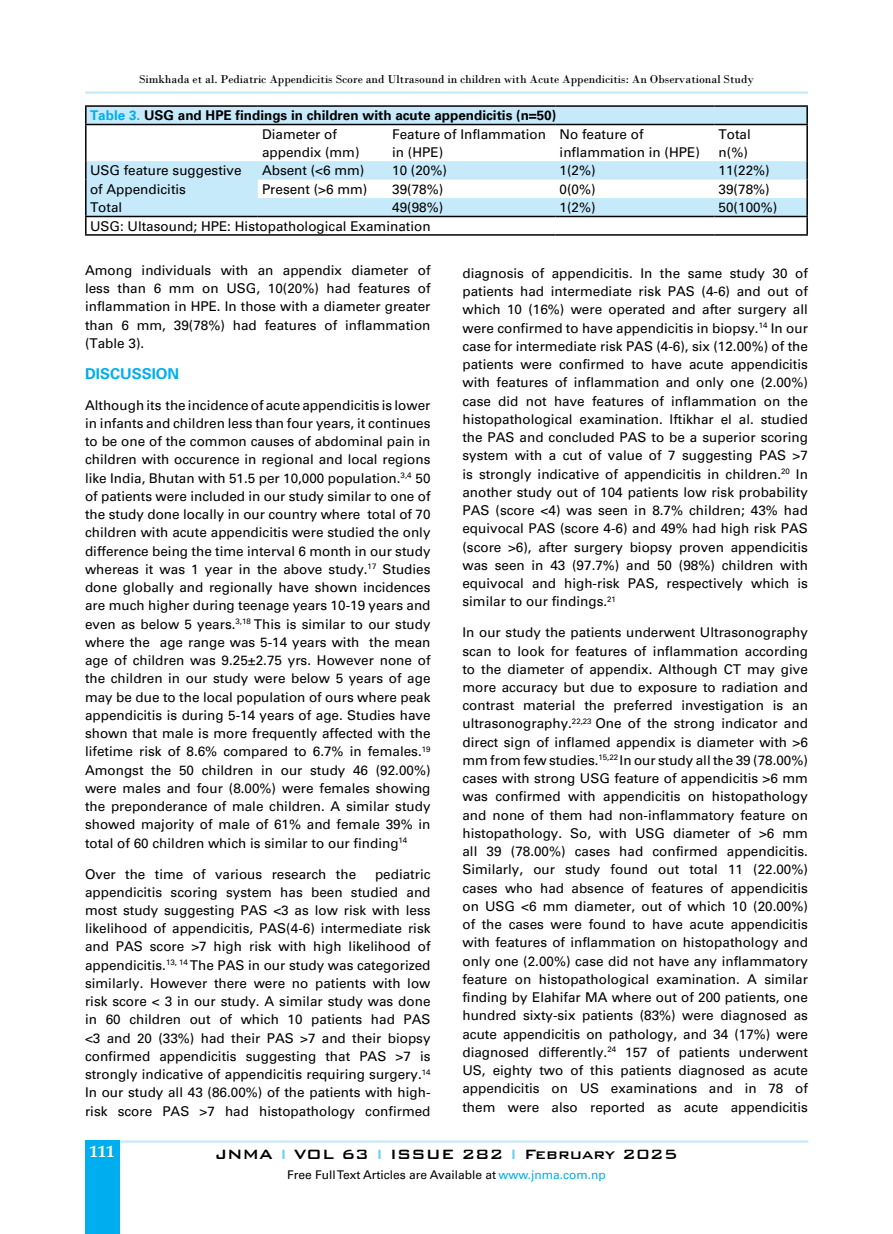
<style>
.page{position:relative;width:893px;height:1234px;background:#fff}
.page>*{position:absolute;margin:0;border:0;box-sizing:border-box;transform-origin:0 0}
.t1{font:500 18px "Bank Gothic BT";color:#000}
.t2{font:700 16.5px "Book Antiqua";color:#fff}
.Introduction{font:700 15px "Univers";color:#00aeef}
.Introduction-2{font:13.5px/18.3px "Univers";color:#000;text-align:justify}
.Introduction-3{font:700 13.5px "Univers";color:#000}
.Introduction-4{font:12px "Bodoni";color:#000}
.t3{font:12px "Univers";color:#000}
.s1{color:#00aeef}
.s2{color:#6dcff6}
</style>
<div class="page">
<hr style="left:85px;top:91px;width:723px;height:3px;background:#c7eafb">
<hr style="left:85px;top:1140px;width:723px;height:2px;background:#c7eafb">
<div style="left:85px;top:1140px;width:35px;height:93px;background:#00aeef"></div>
<svg style="left:87px;top:107px;width:719px;height:109px;fill:#c7eafb"></svg>
<hr style="left:85px;top:105px;width:173px;height:2px;background:#000">
<svg style="left:85px;top:107px;width:2px;height:17px"></svg>
<hr style="left:258px;top:105px;width:130px;height:2px;background:#000">
<hr style="left:388px;top:105px;width:167px;height:2px;background:#000">
<hr style="left:555px;top:105px;width:159px;height:2px;background:#000">
<hr style="left:714px;top:105px;width:94px;height:2px;background:#000">
<svg style="left:806px;top:107px;width:2px;height:17px"></svg>
<hr style="left:85px;top:124px;width:173px;height:1px;background:#000">
<hr style="left:85px;top:125px;width:2px;height:36px;background:#000">
<hr style="left:258px;top:124px;width:130px;height:1px;background:#000">
<hr style="left:388px;top:124px;width:167px;height:1px;background:#000">
<hr style="left:555px;top:124px;width:159px;height:1px;background:#000">
<hr style="left:714px;top:124px;width:94px;height:1px;background:#000">
<hr style="left:806px;top:125px;width:2px;height:36px;background:#000">
<hr style="left:85px;top:216px;width:173px;height:1px;background:#000">
<svg style="left:85px;top:161px;width:2px;height:73px"></svg>
<hr style="left:258px;top:216px;width:130px;height:1px;background:#000">
<hr style="left:388px;top:216px;width:167px;height:1px;background:#000">
<hr style="left:555px;top:216px;width:159px;height:1px;background:#000">
<hr style="left:714px;top:216px;width:94px;height:1px;background:#000">
<svg style="left:806px;top:161px;width:2px;height:73px"></svg>
<hr style="left:85px;top:234px;width:173px;height:2px;background:#000">
<hr style="left:258px;top:234px;width:130px;height:2px;background:#000">
<hr style="left:388px;top:234px;width:167px;height:2px;background:#000">
<hr style="left:555px;top:234px;width:159px;height:2px;background:#000">
<hr style="left:714px;top:234px;width:94px;height:2px;background:#000">
<p class="Introduction-4" style="left:139px;top:72px;width:616px">Simkhada et al. Pediatric Appendicitis Score and Ultrasound in children with Acute Appendicitis: An Observational Study</p>
<p class="Introduction-3" style="left:90px;top:107px;width:468px"><span class="s1">Table 3.</span> USG and HPE findings in children with acute appendicitis (n=50)</p>
<p class="Introduction-2" style="left:262px;top:125px;width:99px">Diameter of appendix (mm)</p>
<p class="Introduction-2" style="left:392px;top:125px;width:155px">Feature of Inflammation in (HPE)</p>
<p class="Introduction-2" style="left:560px;top:125px;width:142px">No feature of inflammation in (HPE)</p>
<p class="Introduction-2" style="left:719px;top:125px;width:34px">Total</p>
<p class="Introduction-2" style="left:719px;top:143px;width:31px">n(%)</p>
<p class="Introduction-2" style="left:90px;top:161px;width:153px">USG feature suggestive of Appendicitis</p>
<p class="Introduction-2" style="left:262px;top:161px;width:104px">Absent (&lt;6 mm)</p>
<p class="Introduction-2" style="left:392px;top:161px;width:56px">10 (20%)</p>
<p class="Introduction-2" style="left:560px;top:161px;width:38px">1(2%)</p>
<p class="Introduction-2" style="left:719px;top:161px;width:53px">11(22%)</p>
<p class="Introduction-2" style="left:262px;top:180px;width:107px">Present (&gt;6 mm)</p>
<p class="Introduction-2" style="left:392px;top:180px;width:53px">39(78%)</p>
<p class="Introduction-2" style="left:560px;top:180px;width:38px">0(0%)</p>
<p class="Introduction-2" style="left:719px;top:180px;width:53px">39(78%)</p>
<p class="Introduction-2" style="left:90px;top:198px;width:34px">Total</p>
<p class="Introduction-2" style="left:392px;top:198px;width:53px">49(98%)</p>
<p class="Introduction-2" style="left:560px;top:198px;width:38px">1(2%)</p>
<p class="Introduction-2" style="left:719px;top:198px;width:60px">50(100%)</p>
<p class="Introduction-2" style="left:90px;top:217px;width:342px">USG: Ultasound; HPE: Histopathological Examination</p>
<p class="Introduction-2" style="left:85px;top:261px;width:347px">Among individuals with an appendix diameter of less than 6 mm on USG, 10(20%) had features of inflammation in HPE. In those with a diameter greater than 6 mm, 39(78%) had features of inflammation (Table 3).</p>
<p class="Introduction" style="left:85px;top:364px;width:96px">DISCUSSION</p>
<p class="Introduction-2" style="left:85px;top:396px;width:347px">Although its the incidence of acute appendicitis is lower in infants and children less than four years, it continues to be one of the common causes of abdominal pain in children with occurence in regional and local regions like India, Bhutan with 51.5 per 10,000 population.<sup>3,4</sup> 50 of patients were included in our study similar to one of the study done locally in our country where total of 70 children with acute appendicitis were studied the only difference being the time interval 6 month in our study whereas it was 1 year in the above study.<sup>17</sup> Studies done globally and regionally have shown incidences are much higher during teenage years 10-19 years and even as below 5 years.<sup>3,18</sup> This is similar to our study where the age range was 5-14 years with the mean age of children was 9.25±2.75 yrs. However none of the children in our study were below 5 years of age may be due to the local population of ours where peak appendicitis is during 5-14 years of age. Studies have shown that male is more frequently affected with the lifetime risk of 8.6% compared to 6.7% in females.<sup>19<br></sup>Amongst the 50 children in our study 46 (92.00%) were males and four (8.00%) were females showing the preponderance of male children. A similar study showed majority of male of 61% and female 39% in total of 60 children which is similar to our finding<sup>14</sup></p>
<p class="Introduction-2" style="left:85px;top:864px;width:273px">Over the time of various research the</p>
<p class="Introduction-2" style="left:462px;top:264px;width:347px">diagnosis of appendicitis. In the same study 30 of patients had intermediate risk PAS (4-6) and out of which 10 (16%) were operated and after surgery all were confirmed to have appendicitis in biopsy.<sup>14</sup> In our case for intermediate risk PAS (4-6), six (12.00%) of the patients were confirmed to have acute appendicitis with features of inflammation and only one (2.00%) case did not have features of inflammation on the histopathological examination. Iftikhar el al. studied the PAS and concluded PAS to be a superior scoring system with a cut of value of 7 suggesting PAS &gt;7 is strongly indicative of appendicitis in children.<sup>20</sup> In another study out of 104 patients low risk probability PAS (score &lt;4) was seen in 8.7% children; 43% had equivocal PAS (score 4-6) and 49% had high risk PAS (score &gt;6), after surgery biopsy proven appendicitis was seen in 43 (97.7%) and 50 (98%) children with equivocal and high-risk PAS, respectively which is similar to our findings.<sup>21</sup></p>
<p class="Introduction-2" style="left:462px;top:623px;width:347px">In our study the patients underwent Ultrasonography scan to look for features of inflammation according to the diameter of appendix. Although CT may give more accuracy but due to exposure to radiation and contrast material the preferred investigation is an ultrasonography.<sup>22,23</sup> One of the strong indicator and direct sign of inflamed appendix is diameter with &gt;6 mm from few studies.<sup>15,22</sup> In our study all the 39 (78.00%) cases with strong USG feature of appendicitis &gt;6 mm was confirmed with appendicitis on histopathology and none of them had non-inflammatory feature on histopathology. So, with USG diameter of &gt;6 mm all 39 (78.00%) cases had confirmed appendicitis.<br>Similarly, our study found out total 11 (22.00%) cases who had absence of features of appendicitis on USG &lt;6 mm diameter, out of which 10 (20.00%) of the cases were found to have acute appendicitis with features of inflammation on histopathology and only one (2.00%) case did not have any inflammatory feature on histopathological examination. A similar finding by Elahifar MA where out of 200 patients, one hundred sixty-six patients (83%) were diagnosed as acute appendicitis on pathology, and 34 (17%) were diagnosed differently.<sup>24</sup> 157 of patients underwent US, eighty two of this patients diagnosed as acute appendicitis on US examinations and in 78 of them were also reported as acute appendicitis</p>
<p class="Introduction-2" style="left:85px;top:864px;width:347px;text-indent:290px">pediatric appendicitis scoring system has been studied and most study suggesting PAS &lt;3 as low risk with less likelihood of appendicitis, PAS(4-6) intermediate risk and PAS score &gt;7 high risk with high likelihood of appendicitis.<sup>13,</sup> <sup>14</sup> The PAS in our study was categorized similarly. However there were no patients with low risk score &lt; 3 in our study. A similar study was done in 60 children out of which 10 patients had PAS &lt;3 and 20 (33%) had their PAS &gt;7 and their biopsy confirmed appendicitis suggesting that PAS &gt;7 is strongly indicative of appendicitis requiring surgery.<sup>14<br></sup>In our study all 43 (86.00%) of the patients with high&shy;risk score PAS &gt;7 had histopathology confirmed</p>
<p class="t2" style="left:90px;top:1139px;width:26px">111</p>
<h1 class="t1" style="left:215px;top:1143px;width:464px">JNMA <span class="s2">I</span> VOL 63 <span class="s2">I</span> ISSUE 282 <span class="s2">I</span> February 2025</h1>
<p class="t3" style="left:287px;top:1167px;width:320px">Free Full Text Articles are Available at <span class="s1">www.jnma.com.np</span></p>
</div>
